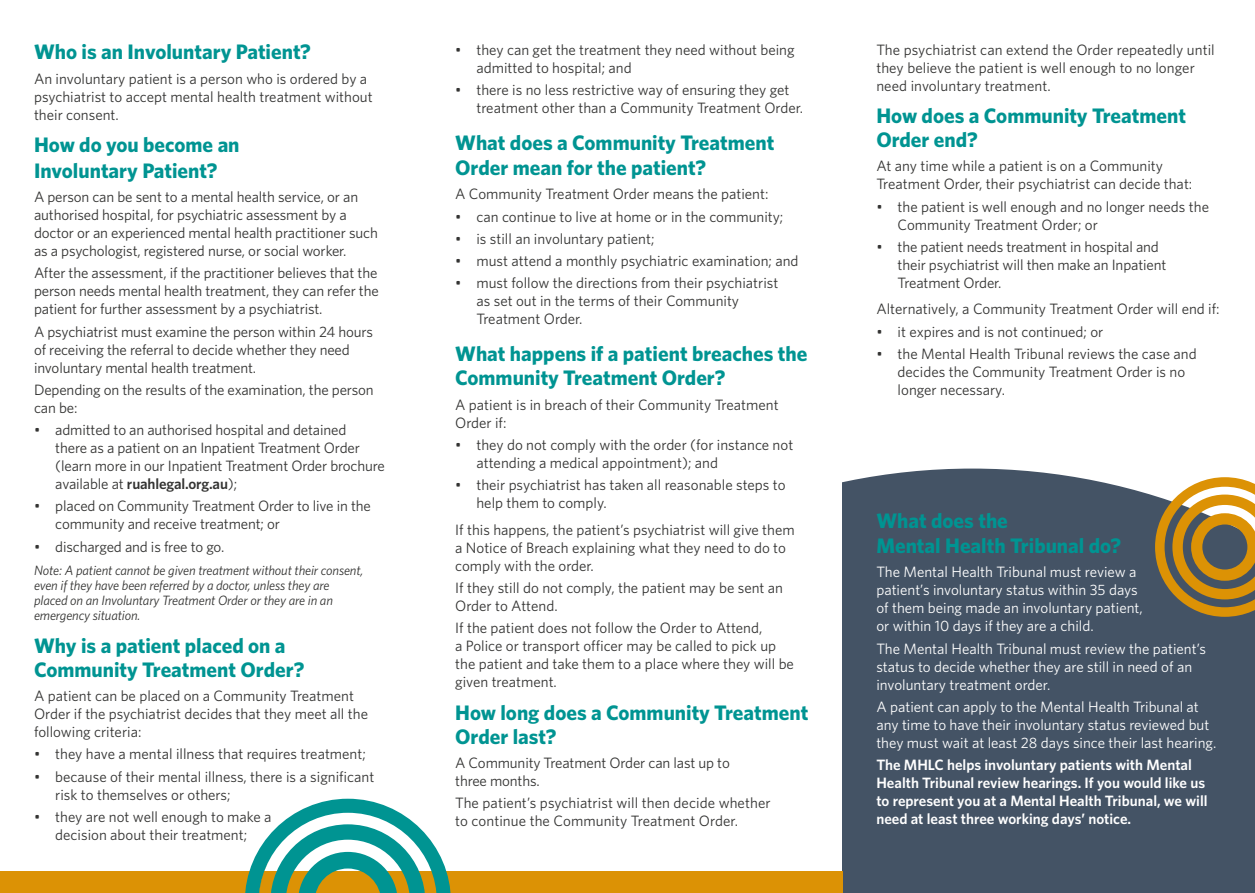
<style>
.page{position:relative;width:1255px;height:893px;background:#fff}
.page>*{position:absolute;margin:0;border:0;box-sizing:border-box;transform-origin:0 0}
.t1{font:700 21px/24px "Whitney";color:#009492}
.UL1{font:15px/18px "Whitney";color:#333332}
.UL1_end{font:15px/18px "Whitney";color:#333332}
.t2{font:15px/18px "Whitney";color:#fff}
.t3{font:600 15px/18px "Whitney";color:#fff}
.Note{font:italic 13.5px/15px "Whitney";letter-spacing:-.01em;color:#333332}
.s1{font-weight:600}
</style>
<div class="page">
<div style="left:842px;top:469px;width:412px;height:424px;background:#445365"></div>
<div style="left:0;top:872px;width:842px;height:21px;background:#dc9205"></div>
<svg style="left:1136px;top:477px;width:118px;height:157px;background:#8f7d54"></svg>
<svg style="left:245px;top:799px;width:206px;height:94px"></svg>
<h2 class="t1" style="left:34px;top:39px;width:278px">Who is an Involuntary Patient?</h2>
<p class="UL1" style="left:34px;top:69px;width:340px">An involuntary patient is a person who is ordered by a psychiatrist to accept mental health treatment without their consent.</p>
<h2 class="t1" style="left:34px;top:132px;width:207px;line-height:25.5px">How do you become an<br>Involuntary Patient?</h2>
<p class="UL1" style="left:34px;top:188px;width:345px">A person can be sent to a mental health service, or an authorised hospital, for psychiatric assessment by a doctor or an experienced mental health practitioner such as a psychologist, registered nurse, or social worker.</p>
<p class="UL1" style="left:34px;top:264px;width:346px;text-align:justify">After the assessment, if the practitioner believes that the person needs mental health treatment, they can refer the patient for further assessment by a psychiatrist.</p>
<p class="UL1" style="left:34px;top:322px;width:340px">A psychiatrist must examine the person within 24 hours of receiving the referral to decide whether they need involuntary mental health treatment.</p>
<p class="UL1" style="left:34px;top:380px;width:341px">Depending on the results of the examination, the person can be:</p>
<p class="UL1" style="left:55px;top:421px;width:331px;text-indent:-21px">• admitted to an authorised hospital and detained<br>there as a patient on an Inpatient Treatment Order (learn more in our Inpatient Treatment Order brochure available at <span class="s1">ruahlegal.org.au</span>);</p>
<p class="UL1" style="left:55px;top:497px;width:317px;text-indent:-21px">• placed on Community Treatment Order to live in the community and receive treatment; or</p>
<p class="UL1_end" style="left:34px;top:537px;width:192px">• discharged and is free to go.</p>
<p class="Note" style="left:34px;top:563px;width:331px">Note: A patient cannot be given treatment without their consent, even if they have been referred by a doctor, unless they are placed on an Involuntary Treatment Order or they are in an emergency situation.</p>
<h2 class="t1" style="left:34px;top:633px;width:272px">Why is a patient placed on a<br>Community Treatment Order?</h2>
<p class="UL1" style="left:34px;top:686px;width:335px">A patient can be placed on a Community Treatment<br>Order if the psychiatrist decides that they meet all the following criteria:</p>
<p class="UL1" style="left:34px;top:745px;width:333px">• they have a mental illness that requires treatment;</p>
<p class="UL1" style="left:55px;top:767px;width:320px;text-indent:-21px">• because of their mental illness, there is a significant risk to themselves or others;</p>
<p class="UL1" style="left:34px;top:807px;width:239px;text-align:center">• they are not well enough to make a decision about their treatment;</p>
<p class="UL1" style="left:476px;top:40px;width:320px;text-indent:-21px">• they can get the treatment they need without being admitted to hospital; and</p>
<p class="UL1_end" style="left:476px;top:80px;width:328px;text-indent:-21px">• there is no less restrictive way of ensuring they get treatment other than a Community Treatment Order.</p>
<h2 class="t1" style="left:455px;top:129px;width:321px;line-height:25.5px">What does a Community Treatment<br>Order mean for the patient?</h2>
<p class="UL1" style="left:455px;top:185px;width:315px">A Community Treatment Order means the patient:</p>
<p class="UL1" style="left:455px;top:207px;width:329px">• can continue to live at home or in the community;</p>
<p class="UL1" style="left:455px;top:229px;width:201px">• is still an involuntary patient;</p>
<p class="UL1" style="left:455px;top:252px;width:345px">• must attend a monthly psychiatric examination; and</p>
<p class="UL1_end" style="left:476px;top:274px;width:303px;text-indent:-21px">• must follow the directions from their psychiatrist as set out in the terms of their Community<br>Treatment Order.</p>
<h2 class="t1" style="left:455px;top:341px;width:354px">What happens if a patient breaches the<br>Community Treatment Order?</h2>
<p class="UL1" style="left:455px;top:395px;width:325px">A patient is in breach of their Community Treatment<br>Order if:</p>
<p class="UL1" style="left:476px;top:435px;width:318px;text-indent:-21px">• they do not comply with the order (for instance not attending a medical appointment); and</p>
<p class="UL1_end" style="left:476px;top:476px;width:310px;text-indent:-21px">• their psychiatrist has taken all reasonable steps to help them to comply.</p>
<p class="UL1" style="left:455px;top:520px;width:341px">If this happens, the patient’s psychiatrist will give them a Notice of Breach explaining what they need to do to comply with the order.</p>
<p class="UL1" style="left:455px;top:578px;width:329px">If they still do not comply, the patient may be sent an<br>Order to Attend.</p>
<p class="UL1" style="left:455px;top:619px;width:340px">If the patient does not follow the Order to Attend,<br>a Police or transport officer may be called to pick up the patient and take them to a place where they will be given treatment.</p>
<h2 class="t1" style="left:455px;top:700px;width:354px">How long does a Community Treatment<br>Order last?</h2>
<p class="UL1" style="left:455px;top:753px;width:276px">A Community Treatment Order can last up to three months.</p>
<p class="UL1" style="left:455px;top:794px;width:317px">The patient’s psychiatrist will then decide whether to continue the Community Treatment Order.</p>
<p class="UL1" style="left:876px;top:40px;width:340px">The psychiatrist can extend the Order repeatedly until they believe the patient is well enough to no longer need involuntary treatment.</p>
<h2 class="t1" style="left:876px;top:103px;width:311px">How does a Community Treatment<br>Order end?</h2>
<p class="UL1" style="left:876px;top:157px;width:317px">At any time while a patient is on a Community<br>Treatment Order, their psychiatrist can decide that:</p>
<p class="UL1" style="left:897px;top:197px;width:313px;text-indent:-21px">• the patient is well enough and no longer needs the<br>Community Treatment Order; or</p>
<p class="UL1_end" style="left:897px;top:237px;width:270px;text-indent:-21px">• the patient needs treatment in hospital and their psychiatrist will then make an Inpatient<br>Treatment Order.</p>
<p class="UL1" style="left:876px;top:300px;width:345px">Alternatively, a Community Treatment Order will end if:</p>
<p class="UL1" style="left:876px;top:322px;width:228px">• it expires and is not continued; or</p>
<p class="UL1_end" style="left:897px;top:344px;width:300px;text-indent:-21px">• the Mental Health Tribunal reviews the case and decides the Community Treatment Order is no longer necessary.</p>
<h2 class="t1" style="left:876px;top:507px;width:246px;line-height:25.5px">What does the<br>Mental Health Tribunal do?</h2>
<p class="t2" style="left:876px;top:563px;width:268px">The Mental Health Tribunal must review a patient’s involuntary status within 35 days of them being made an involuntary patient, or within 10 days if they are a child.</p>
<p class="t2" style="left:876px;top:639px;width:331px">The Mental Health Tribunal must review the patient’s status to decide whether they are still in need of an involuntary treatment order.</p>
<p class="t2" style="left:876px;top:697px;width:341px">A patient can apply to the Mental Health Tribunal at any time to have their involuntary status reviewed but they must wait at least 28 days since their last hearing.</p>
<p class="t3" style="left:876px;top:755px;width:333px">The MHLC helps involuntary patients with Mental Health Tribunal review hearings. If you would like us to represent you at a Mental Health Tribunal, we will need at least three working days’ notice.</p>
</div>
